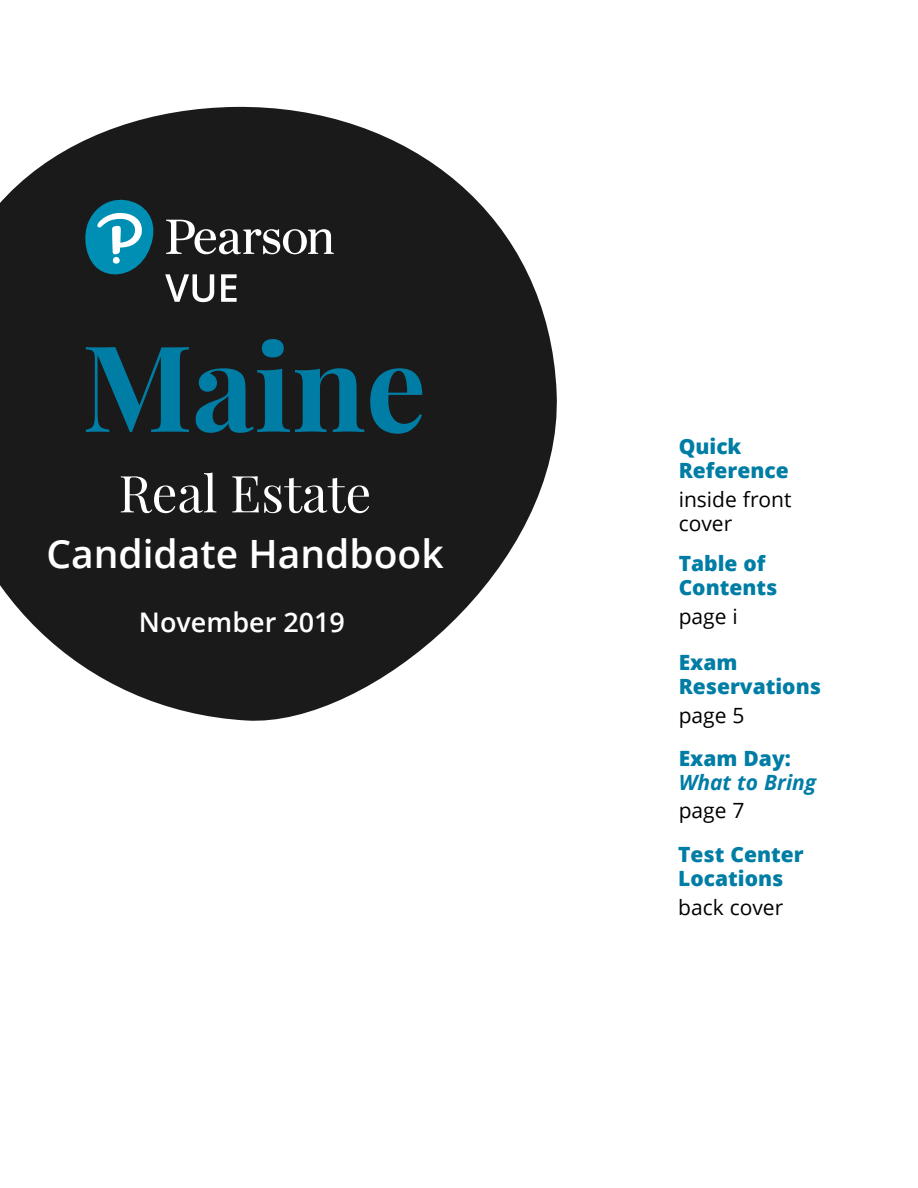
<style>
.page{position:relative;width:918px;height:1188px;background:#fff}
.page>*{position:absolute;margin:0;border:0;box-sizing:border-box;transform-origin:0 0}
.MAIN_HEAD{font:700 120px "Playfair Display";color:#007da5}
.COVER_HEAD{font:51px "Playfair Display";color:#fff}
.COVER_HEAD-2{font:600 39px "Open Sans";color:#fff}
.A_Head{font:600 27px "Open Sans";color:#fff}
.Cover_page_sidebar_M{font:800 21px/24px "Open Sans";color:#007da5}
.Cover_page_sidebar_M-2{font:21px/24px "Open Sans";color:#000}
.Cover_page_sidebar_M-3{font:italic 700 21px/24px "Open Sans";color:#007da5}
.s1{font-weight:800;font-style:normal}
</style>
<div class="page">
<svg style="left:0;top:106px;width:557px;height:615px;fill:#1a1a1a"></svg>
<svg style="left:85px;top:200px;width:73px;height:80px"></svg>
<svg style="left:166px;top:220px;width:168px;height:34px"></svg>
<svg style="left:165px;top:274px;width:49px;height:28px"></svg>
<svg style="left:221px;top:274px;width:16px;height:28px"></svg>
<p class="MAIN_HEAD" style="left:82px;top:311px;width:346px">Maine</p>
<p class="COVER_HEAD" style="left:119px;top:461px;width:254px">Real Estate</p>
<p class="COVER_HEAD-2" style="left:46px;top:527px;width:399px">Candidate Handbook</p>
<p class="A_Head" style="left:139px;top:603px;width:208px">November 2019</p>
<p class="Cover_page_sidebar_M" style="left:679px;top:433px;width:112px">Quick<br>Reference</p>
<p class="Cover_page_sidebar_M-2" style="left:679px;top:486px;width:114px">inside front cover</p>
<p class="Cover_page_sidebar_M" style="left:679px;top:550px;width:100px">Table of<br>Contents</p>
<p class="Cover_page_sidebar_M-2" style="left:679px;top:603px;width:61px">page i</p>
<p class="Cover_page_sidebar_M" style="left:679px;top:649px;width:144px">Exam<br>Reservations</p>
<p class="Cover_page_sidebar_M-2" style="left:679px;top:702px;width:67px">page 5</p>
<p class="Cover_page_sidebar_M-3" style="left:679px;top:746px;width:139px"><span class="s1">Exam Day:<br></span>What to Bring</p>
<p class="Cover_page_sidebar_M-2" style="left:679px;top:798px;width:67px">page 7</p>
<p class="Cover_page_sidebar_M" style="left:678px;top:841px;width:127px">Test Center<br>Locations</p>
<p class="Cover_page_sidebar_M-2" style="left:678px;top:894px;width:107px">back cover</p>
</div>
